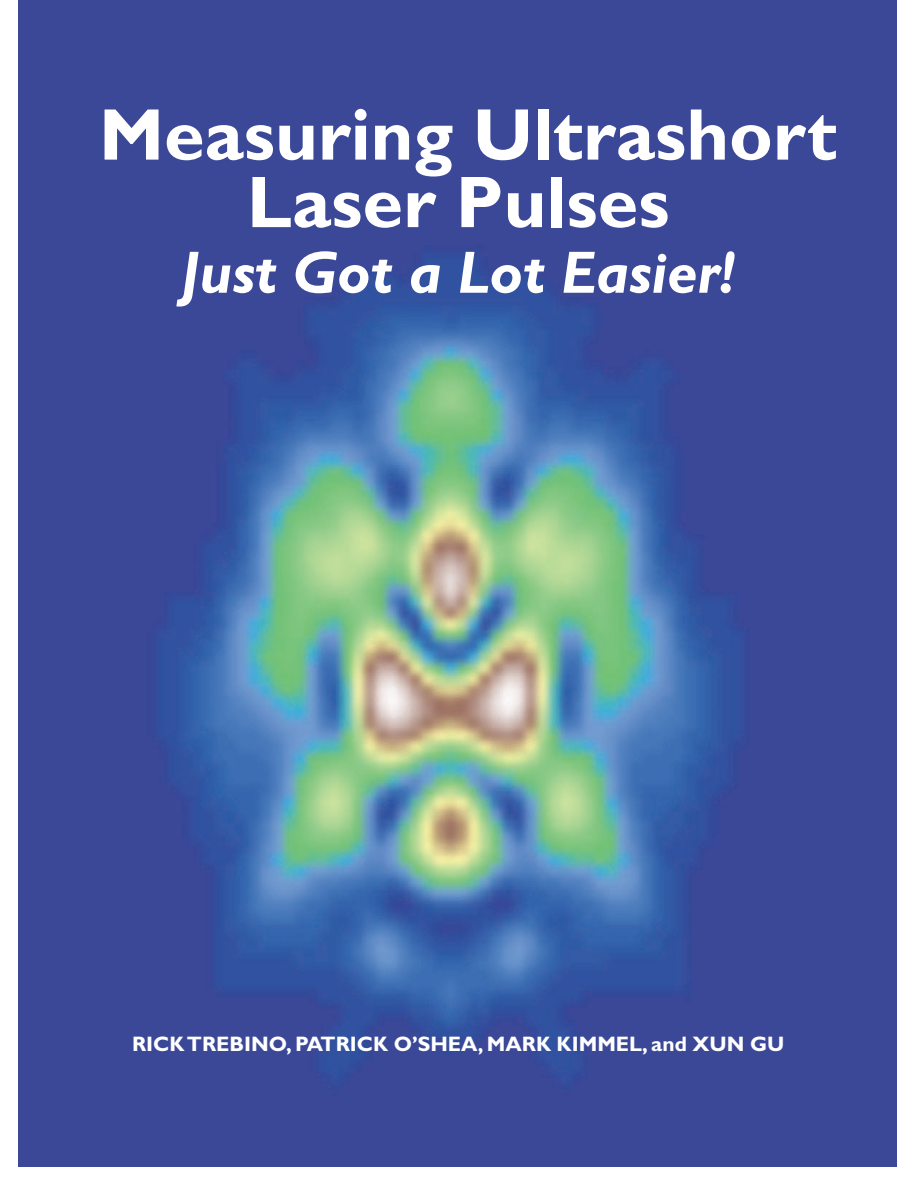
<style>
.page{position:relative;width:918px;height:1188px;background:#fff}
.page>*{position:absolute;margin:0;border:0;box-sizing:border-box;transform-origin:0 0}
.t1{font:700 73.5px/67.5px "Gill Sans";color:#fff;text-align:center}
.t2{font:italic 700 60px "Gill Sans";color:#fff}
.t3{font:700 21px "Gill Sans";color:#fff}
</style>
<div class="page">
<img style="left:18px;top:0;width:879px;height:1167px">
<h1 class="t1" style="left:99px;top:109px;width:740px">Measuring Ultrashort<br>Laser Pulses</h1>
<h2 class="t2" style="left:181px;top:252px;width:555px">Just Got a Lot Easier!</h2>
<p class="t3" style="left:132px;top:1037px;width:654px">RICK TREBINO, PATRICK O’SHEA, MARK KIMMEL, and XUN GU</p>
</div>
